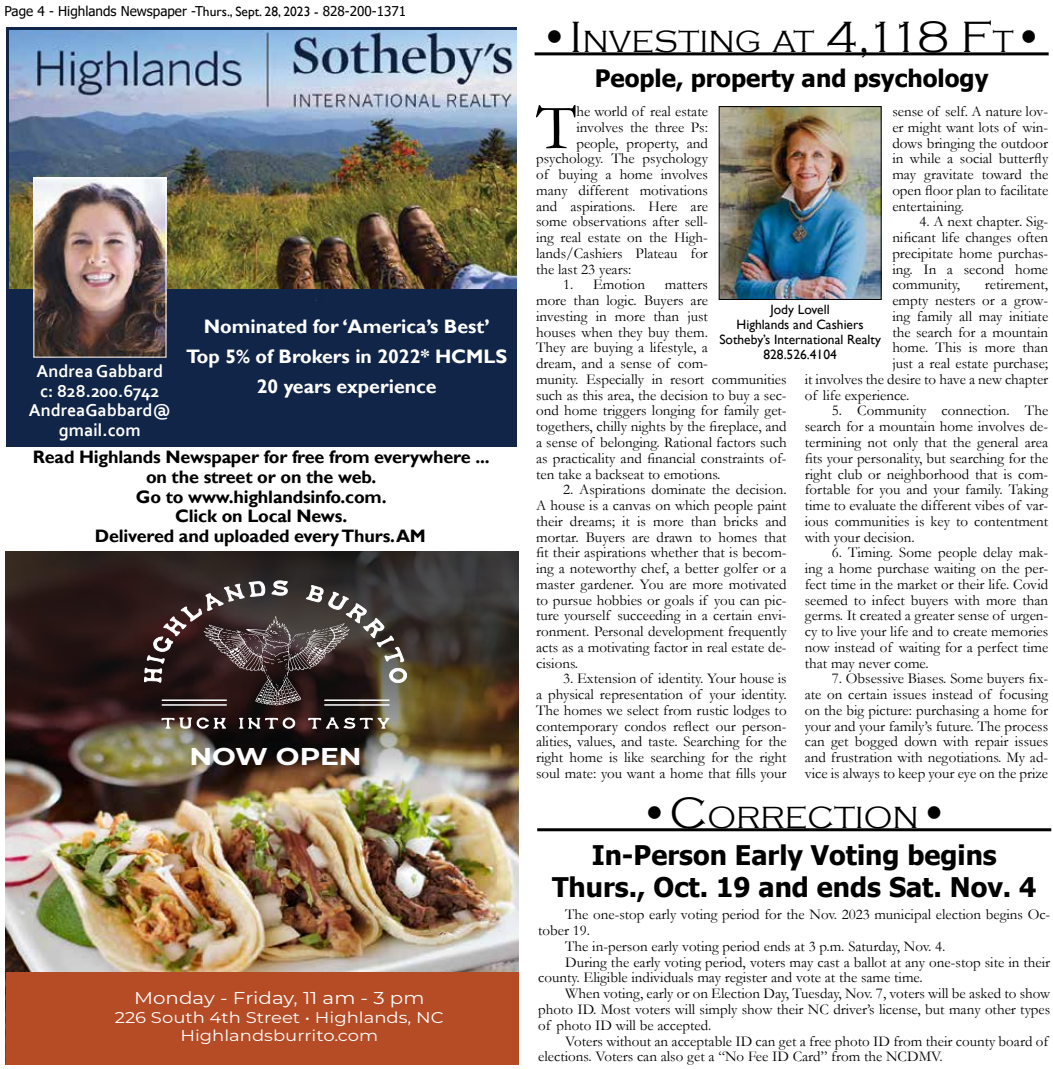
<style>
.page{position:relative;width:1053px;height:1069px;background:#fff}
.page>*{position:absolute;margin:0;border:0;box-sizing:border-box;transform-origin:0 0}
.t1{font:65.55px "Garamond";color:#000}
.t2{font:300 31.5px "Copperplate Gothic";color:#000}
.t3{font:700 27px/32.4px "Tahoma";color:#000;text-align:center}
.t4{font:700 24.3px "Montserrat";color:#fff;scale:1.16 1}
.t5{font:700 24px "Tahoma";color:#000}
.t6{font:700 19.5px/30px "Gill Sans";color:#fff;text-align:center}
.t7{font:700 18px/19.5px "Gill Sans";letter-spacing:-.01em;color:#000;text-align:center}
.t8{font:700 18px/19.5px "Corbel";color:#fff;text-align:center}
.t9{font:17.1px "Montserrat";color:#fff;scale:1.16 1}
.t10{font:15.6px/18.6px "Montserrat";color:#fff;text-align:center;scale:1.16 1}
.t11{font:15px/15.8px "Garamond";color:#000;text-align:justify}
.t12{font:13.5px/15px "Gill Sans";color:#000;text-align:center}
.t13{font:13.5px "Tahoma";color:#000}
.s1{font-family:"Gill Sans"}
.s2{font-size:45px}
</style>
<div class="page">
<img style="left:6px;top:815px;width:513px;height:156px">
<img style="left:6px;top:551px;width:513px;height:264px">
<div style="left:6px;top:971px;width:513px;height:93px;background:#b54c26"></div>
<svg style="left:144px;top:580px;width:263px;height:125px;background:#4b3f3e"></svg>
<hr style="left:324px;top:704px;width:66px;height:1px;background:#fff">
<hr style="left:324px;top:699px;width:66px;height:1px;background:#fff">
<hr style="left:162px;top:704px;width:65px;height:1px;background:#fff">
<hr style="left:162px;top:699px;width:65px;height:1px;background:#fff">
<svg style="left:161px;top:717px;width:65px;height:11px"></svg>
<svg style="left:239px;top:717px;width:56px;height:11px"></svg>
<svg style="left:308px;top:717px;width:82px;height:11px"></svg>
<hr style="left:535px;top:52px;width:514px;height:3px;background:#000">
<div style="left:6px;top:28px;width:511px;height:418px;background:#102548"></div>
<img style="left:10px;top:30px;width:507px;height:258px">
<img style="left:35px;top:179px;width:129px;height:176px">
<div style="left:33px;top:177px;width:133px;height:180px;border:1px solid #fff"></div>
<img style="left:721px;top:108px;width:159px;height:190px">
<div style="left:719px;top:106px;width:163px;height:194px;border:1px solid #000"></div>
<hr style="left:537px;top:828px;width:514px;height:3px;background:#000">
<p class="t13" style="left:4px;top:2px;width:403px">Page 4 - Highlands Newspaper -T<span class="s1">hurs., Sept. 28, 2023 -</span> 828-200-1371</p>
<p class="t8" style="left:29px;top:361px;width:144px">Andrea Gabbard c: 828.200.6742<br>AndreaGabbard@ gmail.com</p>
<h3 class="t6" style="left:186px;top:311px;width:323px">Nominated for ‘America’s Best’<br>Top 5% of Brokers in 2022* HCMLS<br>20 years experience</h3>
<p class="t7" style="left:33px;top:448px;width:458px">Read Highlands Newspaper for free from everywhere ... on the street or on the web.<br>Go to www.highlandsinfo.com.<br>Click on Local News.<br>Delivered and uploaded every Thurs.AM</p>
<h3 class="t4" style="left:189px;top:739px;width:150px">NOW OPEN</h3>
<p class="t9" style="left:134px;top:985px;width:252px">Monday - Friday, 11 am - 3 pm</p>
<p class="t10" style="left:115px;top:1007px;width:285px">226 South 4th Street • Highlands, NC<br>Highlandsburrito.com</p>
<h2 class="t2" style="left:540px;top:25px;width:506px"><span class="s2">•I</span> NVESTING AT <span class="s2">4,118 F</span>T<span class="s2">•</span></h2>
<h3 class="t5" style="left:595px;top:62px;width:395px">People, property and psychology</h3>
<h1 class="t1" style="left:536px;top:83px;width:42px">T</h1>
<p class="t11" style="left:576px;top:103px;width:133px">he world of real estate</p>
<p class="t11" style="left:892px;top:103px;width:157px">sense of self. A nature lov&shy;er might want lots of win&shy;dows bringing the outdoor in while a social butterfly may gravitate toward the open floor plan to facilitate entertaining.</p>
<p class="t11" style="left:892px;top:213px;width:157px;text-indent:27px">4. A next chapter. Sig&shy;nificant life changes often precipitate home purchas&shy;ing. In a second home community,</p>
<p class="t11" style="left:576px;top:119px;width:133px">involves the three Ps:</p>
<p class="t11" style="left:576px;top:134px;width:133px">people, property, and</p>
<p class="t11" style="left:536px;top:150px;width:173px">psychology. The psychology</p>
<p class="t11" style="left:536px;top:166px;width:173px">of buying a home involves</p>
<p class="t11" style="left:536px;top:182px;width:173px">many different motivations</p>
<p class="t11" style="left:536px;top:197px;width:173px">and aspirations. Here are</p>
<p class="t11" style="left:536px;top:213px;width:173px">some observations after sell-</p>
<p class="t11" style="left:536px;top:229px;width:173px">ing real estate on the High-</p>
<p class="t11" style="left:536px;top:245px;width:173px">lands/Cashiers Plateau for</p>
<p class="t11" style="left:536px;top:260px;width:97px">the last 23 years:</p>
<p class="t11" style="left:563px;top:276px;width:84px">1. Emotion</p>
<p class="t11" style="left:985px;top:276px;width:65px">retirement,</p>
<p class="t11" style="left:892px;top:292px;width:157px">empty nesters or a grow-</p>
<p class="t11" style="left:892px;top:308px;width:157px">ing family all may initiate</p>
<p class="t11" style="left:892px;top:323px;width:157px">the search for a mountain</p>
<p class="t11" style="left:892px;top:339px;width:157px">home. This is more than</p>
<p class="t11" style="left:892px;top:355px;width:157px">just a real estate purchase;</p>
<p class="t11" style="left:805px;top:371px;width:245px">it involves the desire to have a new chapter</p>
<p class="t11" style="left:805px;top:386px;width:106px">of life experience.</p>
<p class="t11" style="left:805px;top:402px;width:245px;text-indent:27px">5. Community connection. The search for a mountain home involves de&shy;termining not only that the general area fits your personality, but searching for the right club or neighborhood that is com&shy;fortable for you and your family. Taking time to evaluate the different vibes of var&shy;ious communities is key to contentment with your decision.</p>
<p class="t11" style="left:805px;top:544px;width:245px;text-indent:27px">6. Timing. Some people delay mak&shy;ing a home purchase waiting on the per&shy;fect time in the market or their life. Covid seemed to infect buyers with more than germs. It created a greater sense of urgen&shy;cy to live your life and to create memories now instead of waiting for a perfect time that may never come.</p>
<p class="t11" style="left:805px;top:670px;width:245px;text-indent:27px">7. Obsessive Biases. Some buyers fix&shy;ate on certain issues instead of focusing on the big picture: purchasing a home for your and your family’s future. The process can get bogged down with repair issues and frustration with negotiations. My ad&shy;vice is always to keep your eye on the prize</p>
<p class="t11" style="left:536px;top:276px;width:252px;text-align:left;text-indent:129px">matters<br>more than logic. Buyers are<br>investing in more than just<br>houses when they buy them.<br>They are buying a lifestyle, a<br>dream, and a sense of com-<br>munity. Especially in resort communities such as this area, the decision to buy a sec&shy;ond home triggers longing for family get&shy;togethers, chilly nights by the fireplace, and a sense of belonging. Rational factors such as practicality and financial constraints of&shy;ten take a backseat to emotions.</p>
<p class="t11" style="left:536px;top:481px;width:252px;text-indent:27px">2. Aspirations dominate the decision.<br>A house is a canvas on which people paint their dreams; it is more than bricks and mortar. Buyers are drawn to homes that fit their aspirations whether that is becom&shy;ing a noteworthy chef, a better golfer or a master gardener. You are more motivated to pursue hobbies or goals if you can pic&shy;ture yourself succeeding in a certain envi&shy;ronment. Personal development frequently acts as a motivating factor in real estate de&shy;cisions.</p>
<p class="t11" style="left:536px;top:670px;width:252px;text-indent:27px">3. Extension of identity. Your house is a physical representation of your identity.<br>The homes we select from rustic lodges to contemporary condos reflect our person&shy;alities, values, and taste. Searching for the right home is like searching for the right soul mate: you want a home that fills your</p>
<p class="t12" style="left:719px;top:302px;width:163px">Jody Lovell<br>Highlands and Cashiers<br>Sotheby’s International Realty<br>828.526.4104</p>
<h2 class="t2" style="left:639px;top:800px;width:311px"><span class="s2">•C</span>ORRECTION<span class="s2">•</span></h2>
<h3 class="t3" style="left:552px;top:839px;width:486px">In-Person Early Voting begins<br>Thurs., Oct. 19 and ends Sat. Nov. 4</h3>
<p class="t11" style="left:565px;top:906px;width:487px">The one-stop early voting period for the Nov. 2023 municipal election begins Oc-</p>
<p class="t11" style="left:538px;top:921px;width:54px">tober 19.</p>
<p class="t11" style="left:565px;top:937px;width:382px">The in-person early voting period ends at 3 p.m. Saturday, Nov. 4.</p>
<p class="t11" style="left:565px;top:953px;width:487px">During the early voting period, voters may cast a ballot at any one-stop site in their</p>
<p class="t11" style="left:538px;top:969px;width:386px">county. Eligible individuals may register and vote at the same time.</p>
<p class="t11" style="left:565px;top:984px;width:487px">When voting, early or on Election Day, Tuesday, Nov. 7, voters will be asked to show</p>
<p class="t11" style="left:538px;top:1000px;width:514px">photo ID. Most voters will simply show their NC driver’s license, but many other types</p>
<p class="t11" style="left:538px;top:1016px;width:175px">of photo ID will be accepted.</p>
<p class="t11" style="left:565px;top:1032px;width:485px">Voters without an acceptable ID can get a free photo ID from their county board of</p>
<p class="t11" style="left:538px;top:1047px;width:406px">elections. Voters can also get a “No Fee ID Card” from the NCDMV.</p>
</div>
